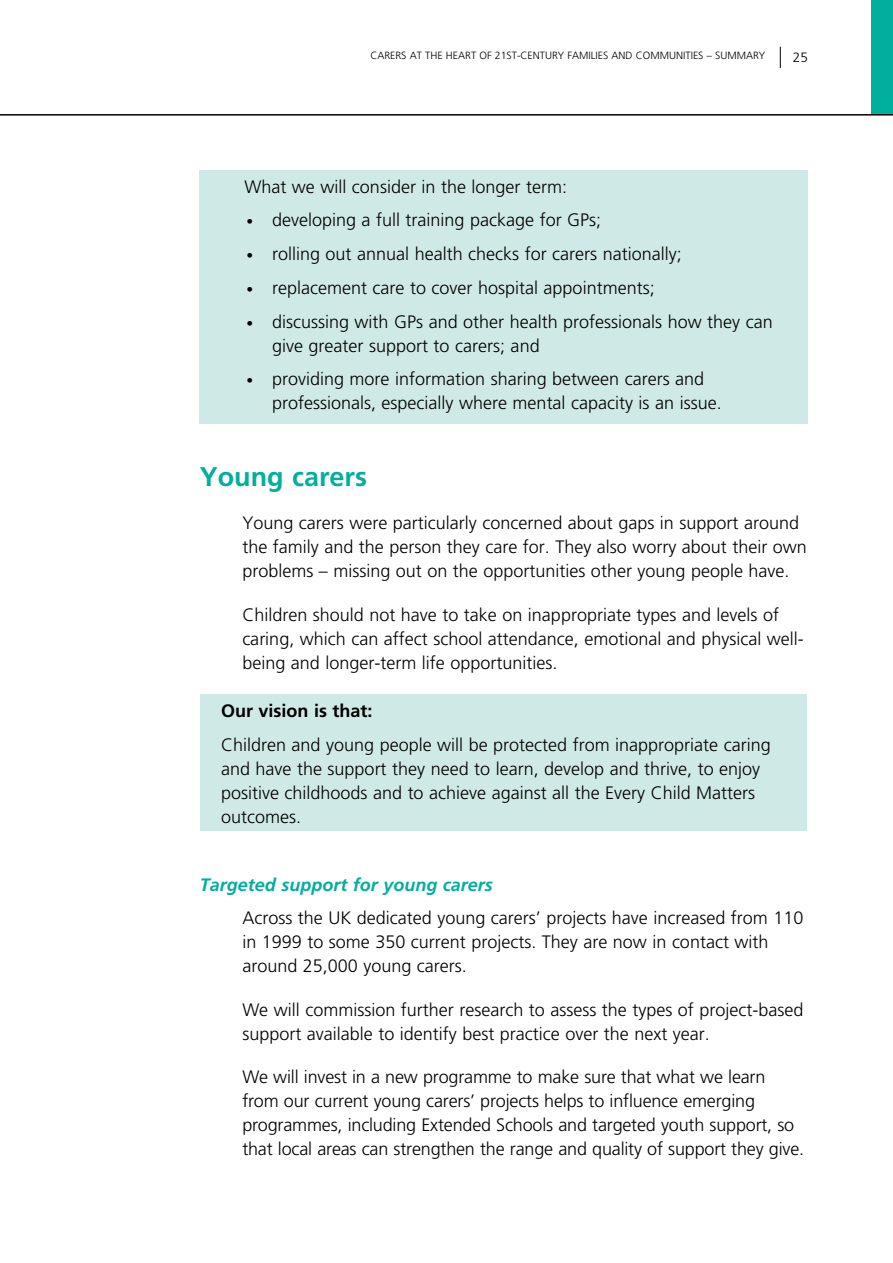
<style>
.page{position:relative;width:893px;height:1263px;background:#fff}
.page>*{position:absolute;margin:0;border:0;box-sizing:border-box;transform-origin:0 0}
.t1{font:700 27px "Frutiger";color:#00af9e}
.t2{font:300 18px/24px "Frutiger";color:#000}
.t3{font:italic 700 18px "Frutiger";color:#00af9e}
.t4{font:700 18px "Frutiger";color:#000}
.t5{font:300 13.5px "Frutiger";color:#000}
.t6{font:300 10.5px "Frutiger";color:#000}
.s1{font-size:13.5px}
</style>
<div class="page">
<svg style="left:780px;top:47px;width:1px;height:21px"></svg>
<div style="left:872px;top:0;width:21px;height:115px;background:#00af9e"></div>
<hr style="left:0;top:114px;width:893px;height:2px;background:#000">
<div style="left:200px;top:170px;width:608px;height:254px;background:#cfeae6"></div>
<div style="left:200px;top:694px;width:606px;height:137px;background:#cfeae6"></div>
<p class="t6" style="left:370px;top:50px;width:397px">Carers at the heart of 21st-Century families and Communities – summary</p>
<p class="t5" style="left:793px;top:49px;width:17px">25</p>
<p class="t2" style="left:244px;top:174px;width:324px">What we will consider in the longer term:</p>
<p class="t2" style="left:247px;top:208px;width:356px"><span class="s1">•</span> developing a full training package for GPs;</p>
<p class="t2" style="left:247px;top:242px;width:437px"><span class="s1">•</span> rolling out annual health checks for carers nationally;</p>
<p class="t2" style="left:247px;top:276px;width:410px"><span class="s1">•</span> replacement care to cover hospital appointments;</p>
<p class="t2" style="left:272px;top:309px;width:502px;text-indent:-26px"><span class="s1">•</span> discussing with GPs and other health professionals how they can give greater support to carers; and</p>
<p class="t2" style="left:272px;top:367px;width:451px;text-indent:-26px"><span class="s1">•</span> providing more information sharing between carers and professionals, especially where mental capacity is an issue.</p>
<h2 class="t1" style="left:200px;top:461px;width:169px">Young carers</h2>
<p class="t2" style="left:242px;top:511px;width:566px">young carers were particularly concerned about gaps in support around the family and the person they care for. they also worry about their own problems – missing out on the opportunities other young people have.</p>
<p class="t2" style="left:242px;top:603px;width:563px">Children should not have to take on inappropriate types and levels of caring, which can affect school attendance, emotional and physical well&shy;being and longer-term life opportunities.</p>
<h3 class="t4" style="left:221px;top:700px;width:153px">Our vision is that:</h3>
<p class="t2" style="left:221px;top:732px;width:551px">Children and young people will be protected from inappropriate caring and have the support they need to learn, develop and thrive, to enjoy positive childhoods and to achieve against all the every Child matters outcomes.</p>
<h3 class="t3" style="left:200px;top:874px;width:295px">Targeted support for young carers</h3>
<p class="t2" style="left:242px;top:906px;width:563px">across the uK dedicated young carers’ projects have increased from 110 in 1999 to some 350 current projects. they are now in contact with around 25,000 young carers.</p>
<p class="t2" style="left:242px;top:997px;width:563px">We will commission further research to assess the types of project-based support available to identify best practice over the next year.</p>
<p class="t2" style="left:242px;top:1065px;width:563px">We will invest in a new programme to make sure that what we learn from our current young carers’ projects helps to influence emerging programmes, including extended schools and targeted youth support, so that local areas can strengthen the range and quality of support they give.</p>
</div>
